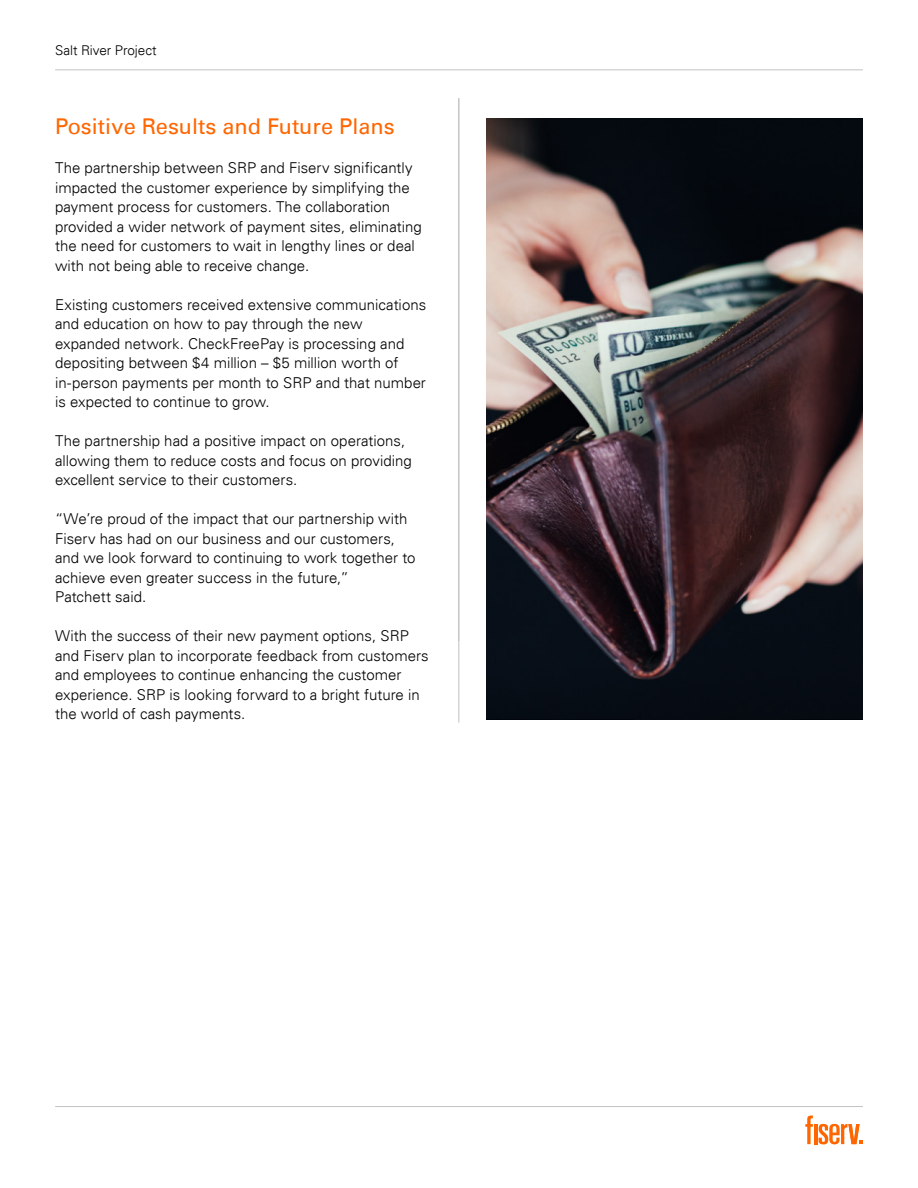
<style>
.page{position:relative;width:918px;height:1188px;background:#fff}
.page>*{position:absolute;margin:0;border:0;box-sizing:border-box;transform-origin:0 0}
.t1{font:21.75px "Univers For Fiserv 55";color:#f60}
.t2{font:300 15px/19.5px "Univers For Fiserv 45";color:#000}
.t3{font:300 13.5px "Univers For Fiserv 45";letter-spacing:-.005em;color:#000}
</style>
<div class="page">
<svg style="left:819px;top:1124px;width:44px;height:20px"></svg>
<hr style="left:814px;top:1124px;width:3px;height:20px;background:#f60">
<svg style="left:805px;top:1116px;width:8px;height:28px"></svg>
<hr style="left:55px;top:1106px;width:808px;height:1px;background:#c2c2c2">
<hr style="left:55px;top:70px;width:808px;height:1px;background:#c2c2c2">
<img style="left:487px;top:118px;width:376px;height:601px">
<hr style="left:459px;top:98px;width:1px;height:625px;background:#c2c2c2">
<p class="t3" style="left:55px;top:42px;width:103px">Salt River Project</p>
<h1 class="t1" style="left:55px;top:113px;width:341px">Positive Results and Future Plans</h1>
<p class="t2" style="left:55px;top:158px;width:368px">The partnership between SRP and Fiserv significantly impacted the customer experience by simplifying the payment process for customers. The collaboration provided a wider network of payment sites, eliminating the need for customers to wait in lengthy lines or deal with not being able to receive change.</p>
<p class="t2" style="left:55px;top:295px;width:373px">Existing customers received extensive communications and education on how to pay through the new expanded network. CheckFreePay is processing and depositing between $4 million – $5 million worth of in‑person payments per month to SRP and that number is expected to continue to grow.</p>
<p class="t2" style="left:55px;top:431px;width:358px">The partnership had a positive impact on operations, allowing them to reduce costs and focus on providing excellent service to their customers.</p>
<p class="t2" style="left:55px;top:509px;width:362px">“We’re proud of the impact that our partnership with Fiserv has had on our business and our customers, and we look forward to continuing to work together to achieve even greater success in the future,”<br>Patchett said.</p>
<p class="t2" style="left:55px;top:626px;width:375px">With the success of their new payment options, SRP and Fiserv plan to incorporate feedback from customers and employees to continue enhancing the customer experience. SRP is looking forward to a bright future in the world of cash payments.</p>
</div>
